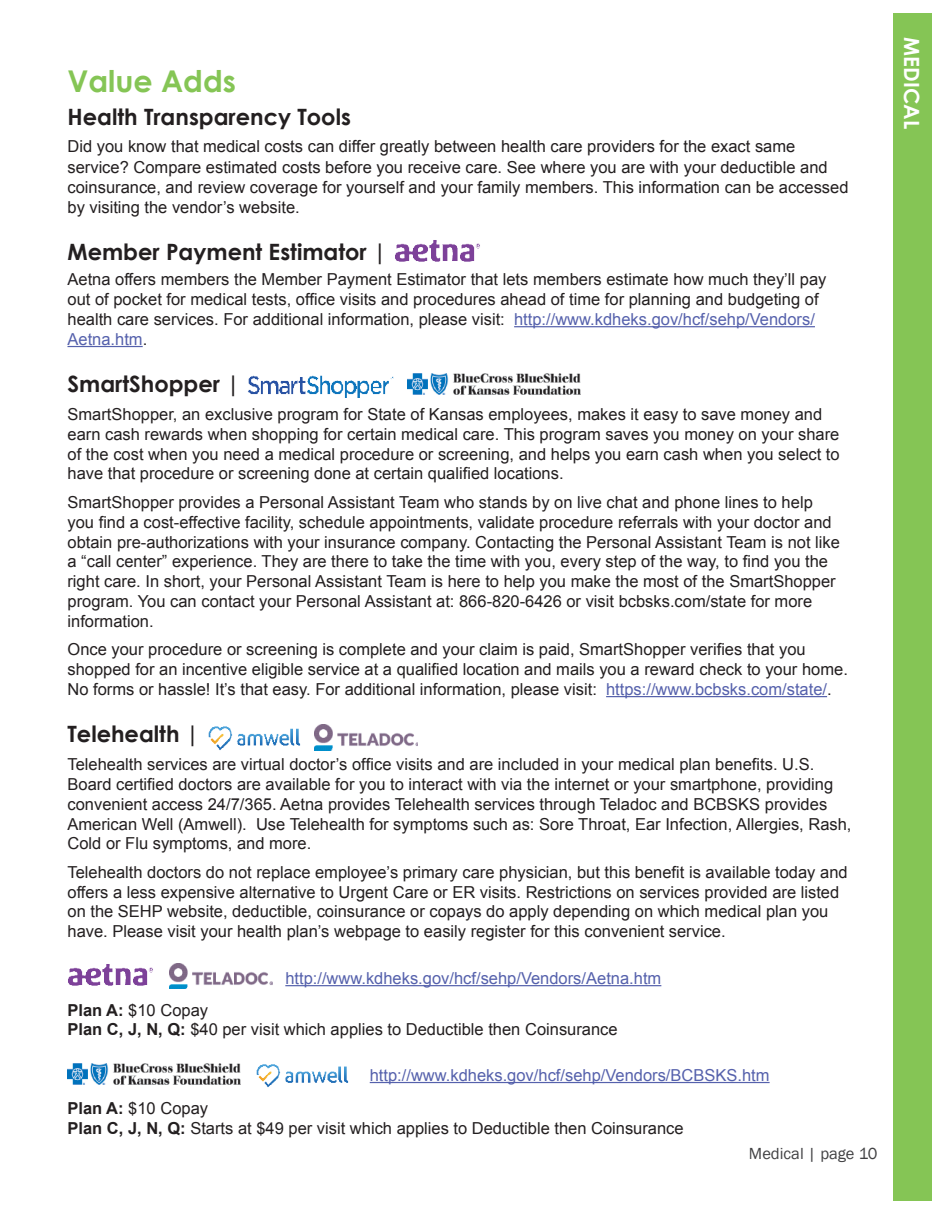
<style>
.page{position:relative;width:945px;height:1215px;background:#fff}
.page>*{position:absolute;margin:0;border:0;box-sizing:border-box;transform-origin:0 0}
.t1{font:700 30px "Century Gothic";color:#85c555}
.t2{font:700 22.5px "Century Gothic";color:#231f20}
.t3{font:700 21px "Century Gothic";color:#fff}
.t4{font:16.5px/19.8px "Arial";color:#231f20}
.t5{font:16.5px "Arial";color:#5561ac}
.t6{font:16.5px "Franklin Gothic";color:#414143}
.s1{color:#5561ac}
.s2{font-weight:700}
</style>
<div class="page">
<div style="left:893px;top:14px;width:39px;height:1188px;background:#85c555"></div>
<hr style="left:514px;top:326px;width:301px;height:1px;background:#5561ac">
<hr style="left:68px;top:346px;width:75px;height:1px;background:#5561ac">
<hr style="left:606px;top:696px;width:221px;height:1px;background:#5561ac">
<img style="left:395px;top:240px;width:85px;height:22px">
<img style="left:248px;top:375px;width:145px;height:22px">
<img style="left:408px;top:373px;width:173px;height:21px">
<img style="left:208px;top:726px;width:92px;height:24px">
<img style="left:315px;top:725px;width:103px;height:25px">
<hr style="left:285px;top:985px;width:376px;height:1px;background:#5561ac">
<img style="left:68px;top:964px;width:85px;height:22px">
<img style="left:169px;top:963px;width:103px;height:26px">
<hr style="left:370px;top:1082px;width:400px;height:1px;background:#5561ac">
<img style="left:68px;top:1063px;width:173px;height:22px">
<img style="left:256px;top:1064px;width:93px;height:23px">
<p class="t1" style="left:68px;top:58px;width:170px">Value Adds</p>
<p class="t2" style="left:68px;top:100px;width:285px">Health Transparency Tools</p>
<p class="t4" style="left:68px;top:137px;width:783px;line-height:20.2px">Did you know that medical costs can differ greatly between health care providers for the exact same service? Compare estimated costs before you receive care. See where you are with your deductible and coinsurance, and review coverage for yourself and your family members. This information can be accessed by visiting the vendor’s website.</p>
<p class="t2" style="left:68px;top:235px;width:321px">Member Payment Estimator |</p>
<p class="t4" style="left:68px;top:270px;width:760px">Aetna offers members the Member Payment Estimator that lets members estimate how much they’ll pay out of pocket for medical tests, office visits and procedures ahead of time for planning and budgeting of health care services. For additional information, please visit: <span class="s1">http://www.kdheks.gov/hcf/sehp/Vendors/ Aetna.htm</span>.</p>
<p class="t2" style="left:68px;top:366px;width:174px">SmartShopper |</p>
<p class="t4" style="left:68px;top:405px;width:774px">SmartShopper, an exclusive program for State of Kansas employees, makes it easy to save money and earn cash rewards when shopping for certain medical care. This program saves you money on your share of the cost when you need a medical procedure or screening, and helps you earn cash when you select to have that procedure or screening done at certain qualified locations.</p>
<p class="t4" style="left:68px;top:492px;width:774px">SmartShopper provides a Personal Assistant Team who stands by on live chat and phone lines to help you find a cost-effective facility, schedule appointments, validate procedure referrals with your doctor and obtain pre-authorizations with your insurance company. Contacting the Personal Assistant Team is not like a “call center” experience. They are there to take the time with you, every step of the way, to find you the right care. In short, your Personal Assistant Team is here to help you make the most of the SmartShopper program. You can contact your Personal Assistant at: 866-820-6426 or visit bcbsks.com/state for more information.</p>
<p class="t4" style="left:68px;top:640px;width:782px">Once your procedure or screening is complete and your claim is paid, SmartShopper verifies that you shopped for an incentive eligible service at a qualified location and mails you a reward check to your home.<br>No forms or hassle! It’s that easy. For additional information, please visit: <span class="s1">https://www.bcbsks.com/state/</span>.</p>
<p class="t2" style="left:68px;top:716px;width:133px">Telehealth |</p>
<p class="t4" style="left:68px;top:755px;width:786px">Telehealth services are virtual doctor’s office visits and are included in your medical plan benefits. U.S.<br>Board certified doctors are available for you to interact with via the internet or your smartphone, providing convenient access 24/7/365. Aetna provides Telehealth services through Teladoc and BCBSKS provides American Well (Amwell). Use Telehealth for symptoms such as: Sore Throat, Ear Infection, Allergies, Rash, Cold or Flu symptoms, and more.</p>
<p class="t4" style="left:68px;top:862px;width:782px">Telehealth doctors do not replace employee’s primary care physician, but this benefit is available today and offers a less expensive alternative to Urgent Care or ER visits. Restrictions on services provided are listed on the SEHP website, deductible, coinsurance or copays do apply depending on which medical plan you have. Please visit your health plan’s webpage to easily register for this convenient service.</p>
<p class="t5" style="left:285px;top:967px;width:378px">http://www.kdheks.gov/hcf/sehp/Vendors/Aetna.htm</p>
<p class="t4" style="left:68px;top:1000px;width:142px"><span class="s2">Plan A:</span> $10 Copay</p>
<p class="t4" style="left:68px;top:1020px;width:552px"><span class="s2">Plan C, J, N, Q:</span> $40 per visit which applies to Deductible then Coinsurance</p>
<p class="t5" style="left:370px;top:1064px;width:401px">http://www.kdheks.gov/hcf/sehp/Vendors/BCBSKS.htm</p>
<p class="t4" style="left:68px;top:1099px;width:142px"><span class="s2">Plan A:</span> $10 Copay</p>
<p class="t4" style="left:68px;top:1118px;width:618px"><span class="s2">Plan C, J, N, Q:</span> Starts at $49 per visit which applies to Deductible then Coinsurance</p>
<p class="t6" style="left:749px;top:1143px;width:130px">Medical | page 10</p>
<p class="t3" style="left:928px;top:37px;width:93px;rotate:90deg">MEDICAL</p>
</div>
